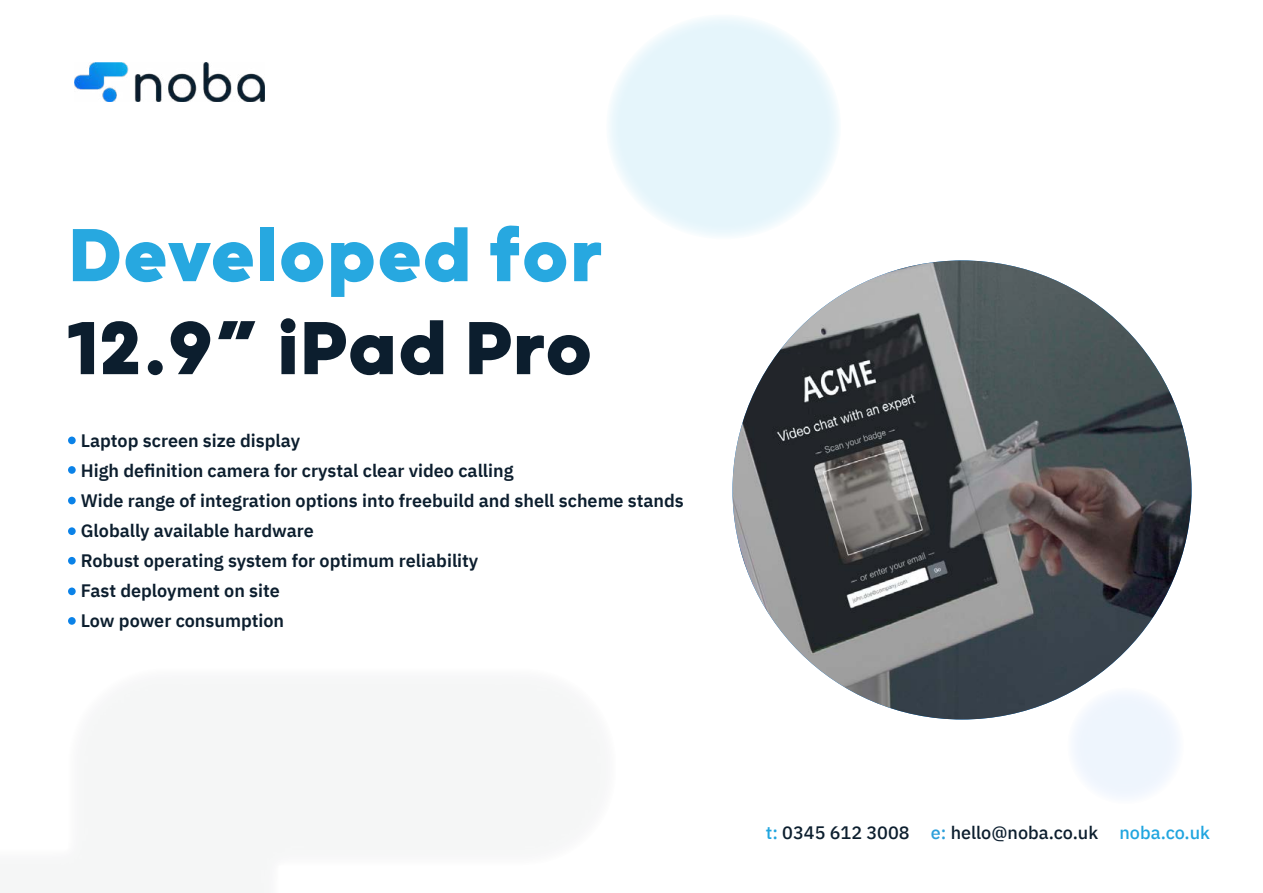
<style>
.page{position:relative;width:1263px;height:893px;background:#fff}
.page>*{position:absolute;margin:0;border:0;box-sizing:border-box;transform-origin:0 0}
.t1{font:800 90px "Grold";color:#27a8e0}
.t2{font:800 90px "Grold";color:#0c1e2e}
.t3{font:600 18px/30px "IBM Plex Sans";color:#0c1e2e}
.t4{font:500 18px "IBM Plex Sans";color:#0c1e2e}
.s1{color:#20a5df}
.s2{color:#2c9fda}
</style>
<div class="page">
<img style="left:75px;top:62px;width:190px;height:40px">
<div style="left:1067px;top:687px;width:117px;height:117px;background:#eff5fd;border-radius:50%"></div>
<div style="left:68px;top:437px;width:8px;height:7px;background:#0a82e8;border-radius:50%"></div>
<div style="left:68px;top:466px;width:8px;height:8px;background:#0a82e8;border-radius:50%"></div>
<svg style="left:606px;top:14px;width:235px;height:226px;background:#e7f5fb"></svg>
<div style="left:68px;top:497px;width:8px;height:7px;background:#0a82e8;border-radius:50%"></div>
<div style="left:68px;top:527px;width:8px;height:8px;background:#0a82e8;border-radius:50%"></div>
<div style="left:68px;top:557px;width:8px;height:8px;background:#0a82e8;border-radius:50%"></div>
<div style="left:68px;top:587px;width:8px;height:8px;background:#0a82e8;border-radius:50%"></div>
<div style="left:68px;top:617px;width:8px;height:8px;background:#0a82e8;border-radius:50%"></div>
<img style="left:732px;top:260px;width:459px;height:459px;border-radius:229px">
<h1 class="t1" style="left:68px;top:201px;width:536px">Developed for</h1>
<h1 class="t2" style="left:68px;top:294px;width:526px">12.9” iPad Pro</h1>
<p class="t3" style="left:81px;top:424px;width:605px">Laptop screen size display<br>High definition camera for crystal clear video calling<br>Wide range of integration options into freebuild and shell scheme stands Globally available hardware<br>Robust operating system for optimum reliability<br>Fast deployment on site<br>Low power consumption</p>
<p class="t4" style="left:766px;top:819px;width:446px"><span class="s1">t:</span> 0345 612 3008 <span class="s2">e:</span> hello@noba.co.uk <span class="s1">noba.co.uk</span></p>
</div>
